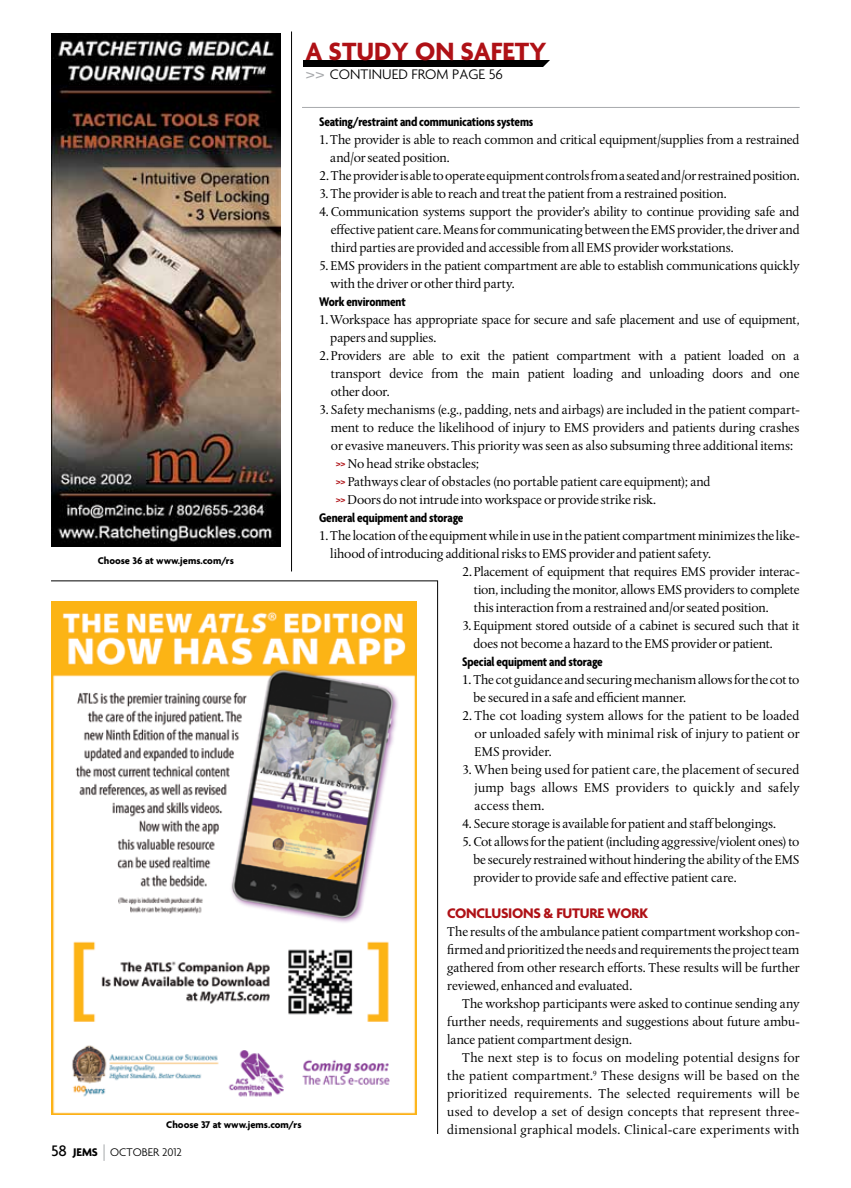
<style>
.page{position:relative;width:851px;height:1188px;background:#fff}
.page>*{position:absolute;margin:0;border:0;box-sizing:border-box;transform-origin:0 0}
.t1{font:700 27px "Agenda";color:#af1116}
.t2{font:700 15px "Agenda";letter-spacing:-.02em;color:#af1116}
.t3{font:300 15px "Agenda";color:#000}
.t4{font:13.5px/18px "Albertina MT Std";letter-spacing:-.01em;color:#000;text-align:justify}
.t5{font:700 condensed 13.5px "Agenda";letter-spacing:-.015em;color:#000}
.t6{font:300 12px "Agenda";color:#000}
.t7{font:700 10.5px "Agenda";color:#000}
.s1{font-size:21px;color:#a7a9ac}
.s2{font-weight:500;font-size:16.5px}
.s3{font-weight:700}
.s4{font-family:"Agenda";font-weight:500;font-stretch:condensed;color:#af1116}
</style>
<div class="page">
<svg style="left:104px;top:1144px;width:1px;height:17px"></svg>
<hr style="left:302px;top:107px;width:497px;height:1px;background:#a7a9ac">
<div style="left:303px;top:60px;width:260px;height:7px;background:#000"></div>
<svg style="left:543px;top:60px;width:20px;height:7px"></svg>
<svg style="left:61px;top:581px;width:371px;height:534px"></svg>
<hr style="left:437px;top:581px;width:1px;height:553px;background:#000">
<img style="left:52px;top:602px;width:364px;height:512px">
<hr style="left:51px;top:580px;width:386px;height:1px;background:#000">
<hr style="left:291px;top:32px;width:1px;height:540px;background:#000">
<img style="left:51px;top:33px;width:230px;height:513px">
<h1 class="t1" style="left:305px;top:35px;width:243px">A Study on Safety</h1>
<p class="t3" style="left:305px;top:66px;width:199px"><span class="s1">&gt;&gt;</span> CONTINUED FROM PAGE 56</p>
<p class="t7" style="left:98px;top:554px;width:138px">Choose 36 at www.jems.com/rs</p>
<p class="t7" style="left:166px;top:1119px;width:137px">Choose 37 at www.jems.com/rs</p>
<p class="t6" style="left:51px;top:1145px;width:132px"><span class="s2">58</span> <span class="s3">JEMS</span> OCTOBER 2012</p>
<p class="t5" style="left:319px;top:114px;width:216px">Seating/restraint and communications systems</p>
<p class="t4" style="left:330px;top:131px;width:471px;text-indent:-11px">1. The provider is able to reach common and critical equipment/supplies from a restrained and/or seated position.</p>
<p class="t4" style="left:319px;top:167px;width:482px">2. The provider is able to operate equipment controls from a seated and/or restrained position.</p>
<p class="t4" style="left:319px;top:185px;width:409px">3. The provider is able to reach and treat the patient from a restrained position.</p>
<p class="t4" style="left:331px;top:203px;width:470px;text-indent:-12px">4. Communication systems support the provider’s ability to continue providing safe and effective patient care. Means for communicating between the EMS provider, the driver and third parties are provided and accessible from all EMS provider workstations.</p>
<p class="t4" style="left:330px;top:257px;width:470px;text-indent:-11px">5. EMS providers in the patient compartment are able to establish communications quickly with the driver or other third party.</p>
<p class="t5" style="left:319px;top:294px;width:88px">Work environment</p>
<p class="t4" style="left:330px;top:311px;width:471px;text-indent:-11px">1. Workspace has appropriate space for secure and safe placement and use of equipment, papers and supplies.</p>
<p class="t4" style="left:331px;top:347px;width:470px;text-indent:-12px">2. Providers are able to exit the patient compartment with a patient loaded on a transport device from the main patient loading and unloading doors and one other door.</p>
<p class="t4" style="left:319px;top:401px;width:482px">3. Safety mechanisms (e.g., padding, nets and airbags) are included in the patient compart-</p>
<p class="t4" style="left:331px;top:419px;width:470px">ment to reduce the likelihood of injury to EMS providers and patients during crashes</p>
<p class="t4" style="left:331px;top:437px;width:463px">or evasive maneuvers. This priority was seen as also subsuming three additional items:</p>
<p class="t4" style="left:336px;top:455px;width:145px"><span class="s4">&gt;&gt;</span> No head strike obstacles;</p>
<p class="t4" style="left:336px;top:473px;width:376px"><span class="s4">&gt;&gt;</span> Pathways clear of obstacles (no portable patient care equipment); and</p>
<p class="t4" style="left:335px;top:491px;width:322px"><span class="s4">&gt;&gt;</span> Doors do not intrude into workspace or provide strike risk.</p>
<p class="t5" style="left:319px;top:510px;width:146px">General equipment and storage</p>
<p class="t4" style="left:330px;top:527px;width:471px;text-indent:-11px">1. The location of the equipment while in use in the patient compartment minimizes the like&shy;lihood of introducing additional risks to EMS provider and patient safety.</p>
<p class="t4" style="left:474px;top:563px;width:327px;text-indent:-12px">2. Placement of equipment that requires EMS provider interac&shy;tion, including the monitor, allows EMS providers to complete this interaction from a restrained and/or seated position.</p>
<p class="t4" style="left:473px;top:617px;width:327px;text-indent:-11px">3. Equipment stored outside of a cabinet is secured such that it does not become a hazard to the EMS provider or patient.</p>
<p class="t5" style="left:462px;top:654px;width:142px">Special equipment and storage</p>
<p class="t4" style="left:473px;top:671px;width:328px;text-indent:-11px">1. The cot guidance and securing mechanism allows for the cot to be secured in a safe and efficient manner.</p>
<p class="t4" style="left:474px;top:707px;width:326px;text-indent:-12px">2. The cot loading system allows for the patient to be loaded or unloaded safely with minimal risk of injury to patient or EMS provider.</p>
<p class="t4" style="left:474px;top:761px;width:326px;text-indent:-12px">3. When being used for patient care, the placement of secured jump bags allows EMS providers to quickly and safely access them.</p>
<p class="t4" style="left:462px;top:815px;width:315px">4. Secure storage is available for patient and staff belongings.</p>
<p class="t4" style="left:473px;top:833px;width:327px;text-indent:-11px">5. Cot allows for the patient (including aggressive/violent ones) to be securely restrained without hindering the ability of the EMS provider to provide safe and effective patient care.</p>
<p class="t2" style="left:447px;top:904px;width:202px">Conclusions &amp; Future Work</p>
<p class="t4" style="left:447px;top:923px;width:354px">The results of the ambulance patient compartment workshop con&shy;firmed and prioritized the needs and requirements the project team gathered from other research efforts. These results will be further reviewed, enhanced and evaluated.</p>
<p class="t4" style="left:447px;top:995px;width:354px;text-indent:15px">The workshop participants were asked to continue sending any further needs, requirements and suggestions about future ambu&shy;lance patient compartment design.</p>
<p class="t4" style="left:447px;top:1049px;width:354px;text-indent:15px">The next step is to focus on modeling potential designs for the patient compartment.<sup>9</sup> These designs will be based on the prioritized requirements. The selected requirements will be used to develop a set of design concepts that represent three&shy;dimensional graphical models. Clinical-care experiments with</p>
</div>
